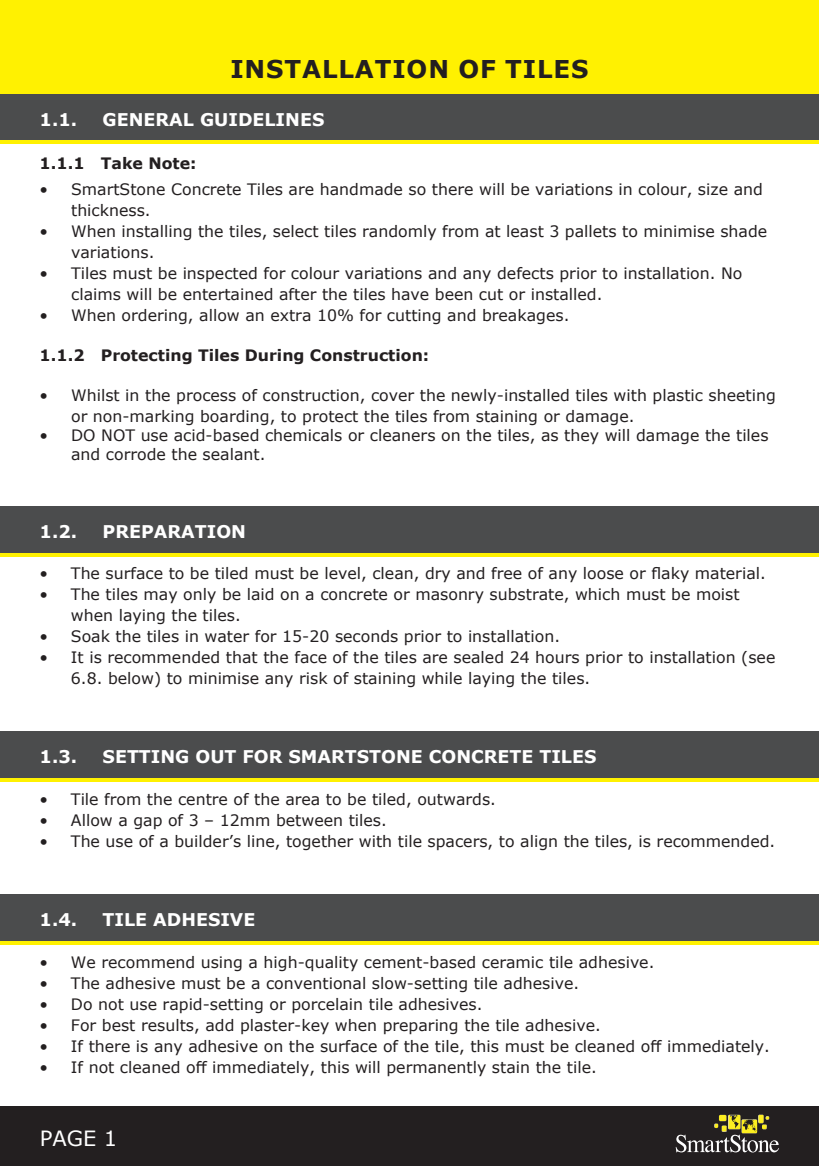
<style>
.page{position:relative;width:819px;height:1166px;background:#fff}
.page>*{position:absolute;margin:0;border:0;box-sizing:border-box;transform-origin:0 0}
.t1{font:700 24.5px "Verdana";letter-spacing:.035em;color:#231f20}
.t2{font:21px "Verdana";color:#fff}
.t3{font:700 17.5px "Verdana";color:#fff}
.t4{font:15.75px/21px "Verdana";color:#231f20}
.t5{font:700 15.75px "Verdana";color:#231f20}
</style>
<div class="page">
<div style="left:0;top:1106px;width:819px;height:60px;background:#231f20"></div>
<svg style="left:675px;top:1114px;width:104px;height:38px"></svg>
<div style="left:1px;top:0;width:818px;height:94px;background:#fff101"></div>
<div style="left:1px;top:94px;width:818px;height:46px;background:#4b4c4d"></div>
<hr style="left:1px;top:140px;width:818px;height:4px;background:#fff101">
<div style="left:1px;top:506px;width:818px;height:47px;background:#4b4c4d"></div>
<hr style="left:1px;top:553px;width:818px;height:3px;background:#fff101">
<div style="left:1px;top:732px;width:818px;height:46px;background:#4b4c4d"></div>
<hr style="left:1px;top:778px;width:818px;height:4px;background:#fff101">
<div style="left:1px;top:895px;width:818px;height:46px;background:#4b4c4d"></div>
<hr style="left:1px;top:941px;width:818px;height:4px;background:#fff101">
<p class="t1" style="left:230px;top:52px;width:359px">INSTALLATION OF TILES</p>
<p class="t3" style="left:40px;top:107px;width:39px">1.1.</p>
<p class="t3" style="left:103px;top:107px;width:223px">GENERAL GUIDELINES</p>
<p class="t5" style="left:40px;top:152px;width:158px">1.1.1 Take Note:</p>
<p class="t4" style="left:71px;top:179px;width:693px;text-indent:-32px">• SmartStone Concrete Tiles are handmade so there will be variations in colour, size and thickness.</p>
<p class="t4" style="left:71px;top:221px;width:697px;text-indent:-32px">• When installing the tiles, select tiles randomly from at least 3 pallets to minimise shade variations.</p>
<p class="t4" style="left:71px;top:263px;width:672px;text-indent:-32px">• Tiles must be inspected for colour variations and any defects prior to installation. No claims will be entertained after the tiles have been cut or installed.</p>
<p class="t4" style="left:40px;top:305px;width:531px">• When ordering, allow an extra 10% for cutting and breakages.</p>
<p class="t5" style="left:40px;top:344px;width:391px">1.1.2 Protecting Tiles During Construction:</p>
<p class="t4" style="left:71px;top:385px;width:706px;text-indent:-32px">• Whilst in the process of construction, cover the newly-installed tiles with plastic sheeting or non-marking boarding, to protect the tiles from staining or damage.</p>
<p class="t4" style="left:71px;top:426px;width:699px;line-height:18.9px;text-indent:-32px">• DO NOT use acid-based chemicals or cleaners on the tiles, as they will damage the tiles and corrode the sealant.</p>
<p class="t3" style="left:40px;top:519px;width:39px">1.2.</p>
<p class="t3" style="left:103px;top:519px;width:145px">PREPARATION</p>
<p class="t4" style="left:39px;top:563px;width:727px">• The surface to be tiled must be level, clean, dry and free of any loose or flaky material.</p>
<p class="t4" style="left:71px;top:584px;width:670px;text-indent:-31px">• The tiles may only be laid on a concrete or masonry substrate, which must be moist when laying the tiles.</p>
<p class="t4" style="left:39px;top:626px;width:522px">• Soak the tiles in water for 15-20 seconds prior to installation.</p>
<p class="t4" style="left:71px;top:647px;width:706px;text-indent:-31px">• It is recommended that the face of the tiles are sealed 24 hours prior to installation (see<br>6.8. below) to minimise any risk of staining while laying the tiles.</p>
<p class="t3" style="left:40px;top:745px;width:39px">1.3.</p>
<p class="t3" style="left:103px;top:745px;width:495px">SETTING OUT FOR SMARTSTONE CONCRETE TILES</p>
<p class="t4" style="left:39px;top:788px;width:458px">• Tile from the centre of the area to be tiled, outwards.</p>
<p class="t4" style="left:39px;top:809px;width:349px">• Allow a gap of 3 – 12mm between tiles.</p>
<p class="t4" style="left:39px;top:830px;width:737px">• The use of a builder’s line, together with tile spacers, to align the tiles, is recommended.</p>
<p class="t3" style="left:40px;top:908px;width:39px">1.4.</p>
<p class="t3" style="left:103px;top:908px;width:154px">TILE ADHESIVE</p>
<p class="t4" style="left:39px;top:951px;width:616px">• We recommend using a high-quality cement-based ceramic tile adhesive.</p>
<p class="t4" style="left:39px;top:972px;width:541px">• The adhesive must be a conventional slow-setting tile adhesive.</p>
<p class="t4" style="left:39px;top:993px;width:444px">• Do not use rapid-setting or porcelain tile adhesives.</p>
<p class="t4" style="left:39px;top:1014px;width:563px">• For best results, add plaster-key when preparing the tile adhesive.</p>
<p class="t4" style="left:39px;top:1035px;width:732px">• If there is any adhesive on the surface of the tile, this must be cleaned off immediately.</p>
<p class="t4" style="left:39px;top:1056px;width:559px">• If not cleaned off immediately, this will permanently stain the tile.</p>
<p class="t2" style="left:40px;top:1124px;width:79px">PAGE 1</p>
</div>
